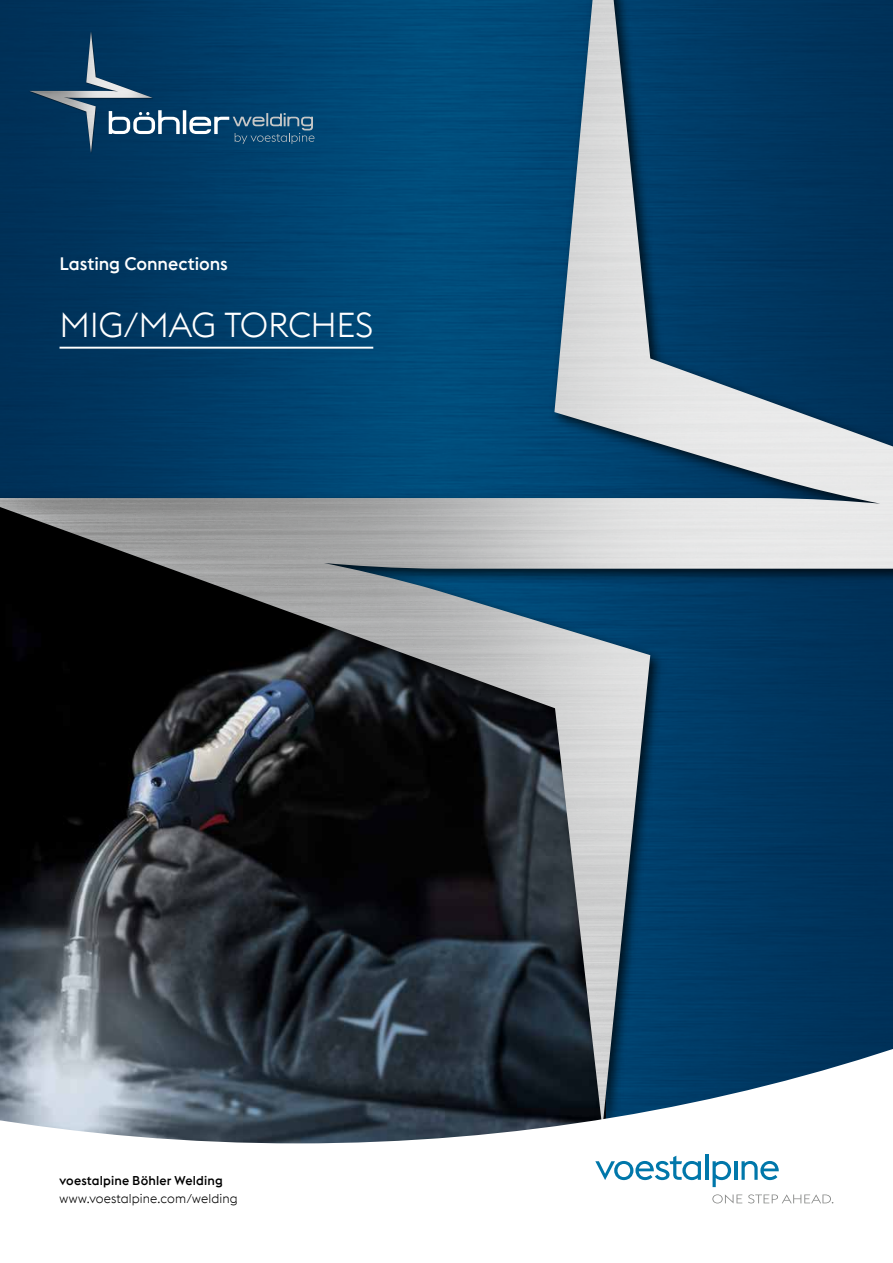
<style>
.page{position:relative;width:893px;height:1263px;background:#fff}
.page>*{position:absolute;margin:0;border:0;box-sizing:border-box;transform-origin:0 0}
.t1{font:300 34.5px "voestalpine";letter-spacing:-.015em;color:#fff}
.t2{font:500 18px "voestalpine";letter-spacing:-.005em;color:#fff}
.t3{font:300 12.75px "voestalpine";letter-spacing:.01em;color:#000}
.t4{font:500 12.75px "voestalpine";letter-spacing:.01em;color:#000}
</style>
<div class="page">
<img style="left:0;top:0;width:893px;height:1042px">
<svg style="left:0;top:1042px;width:893px;height:162px"></svg>
<svg style="left:595px;top:1156px;width:106px;height:24px"></svg>
<hr style="left:705px;top:1154px;width:3px;height:26px;background:#07a">
<svg style="left:713px;top:1161px;width:18px;height:26px"></svg>
<hr style="left:734px;top:1161px;width:3px;height:19px;background:#07a">
<svg style="left:741px;top:1161px;width:38px;height:19px"></svg>
<svg style="left:712px;top:1194px;width:30px;height:9px"></svg>
<svg style="left:748px;top:1194px;width:85px;height:9px"></svg>
<hr style="left:60px;top:347px;width:313px;height:2px;background:#fff">
<h2 class="t2" style="left:60px;top:252px;width:170px">Lasting Connections</h2>
<h1 class="t1" style="left:60px;top:305px;width:315px">MIG/MAG TORCHES</h1>
<p class="t4" style="left:60px;top:1173px;width:165px">voestalpine Böhler Welding</p>
<p class="t3" style="left:60px;top:1191px;width:180px">www.voestalpine.com/welding</p>
</div>
